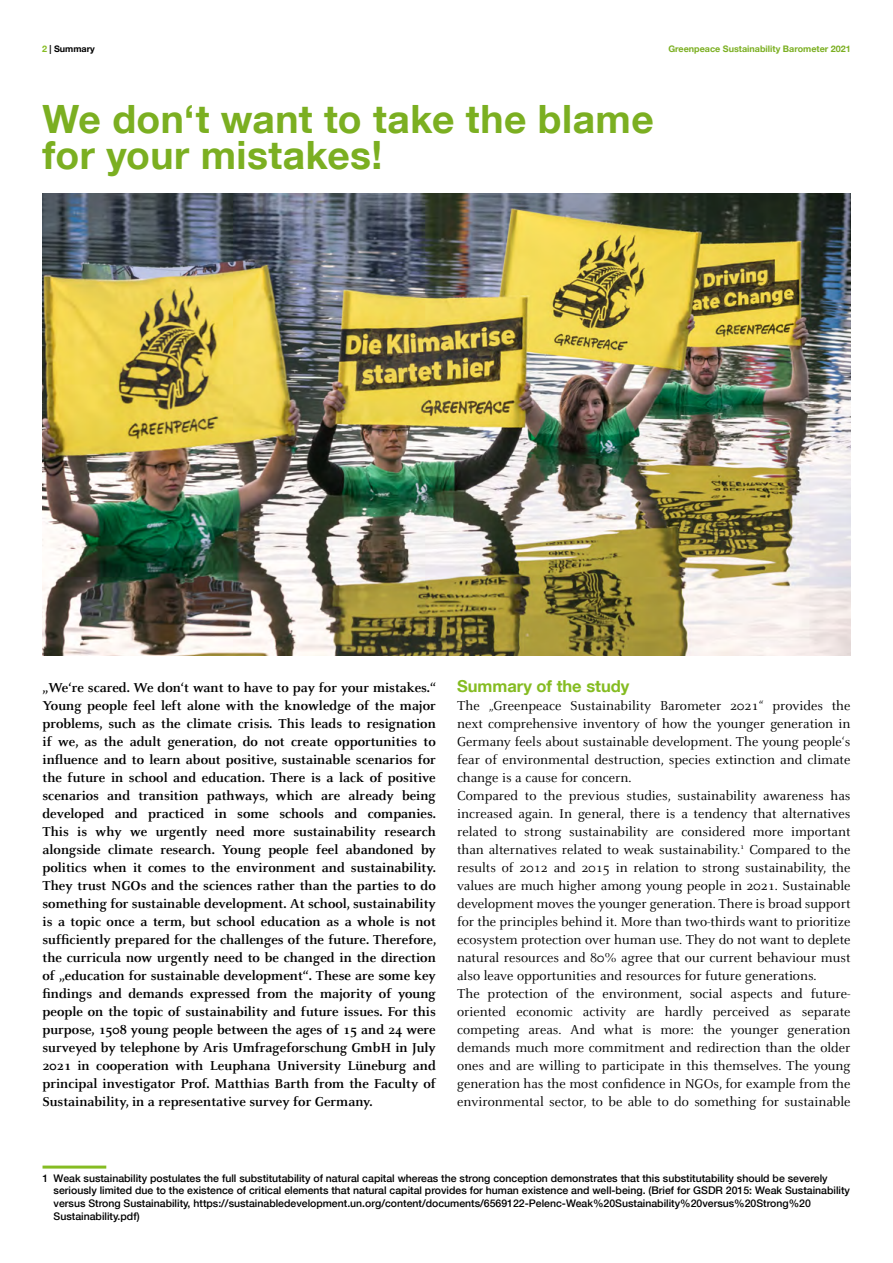
<style>
.page{position:relative;width:893px;height:1263px;background:#fff}
.page>*{position:absolute;margin:0;border:0;box-sizing:border-box;transform-origin:0 0}
.t1{font:700 39px/36px "Helvetica Neue LT Com";letter-spacing:.01em;color:#7baf21}
.t2{font:700 16.5px "Helvetica Neue LT Com";color:#85bc22}
.t3{font:700 14.25px/18px "Celeste";color:#000;text-align:justify}
.t4{font:14.25px/18px "Celeste";color:#000}
.t5{font:500 10.5px/12.8px "Helvetica Neue LT Com";color:#000}
.t6{font:700 9px "Helvetica Neue";color:#7baf21}
.t7{font:700 9px "Helvetica Neue";color:#000}
.s1{color:#85bc22}
</style>
<div class="page">
<img style="left:43px;top:194px;width:807px;height:461px">
<hr style="left:43px;top:1165px;width:63px;height:3px;background:#85bc22">
<p class="t7" style="left:42px;top:42px;width:54px"><span class="s1">2</span> | Summary</p>
<p class="t6" style="left:668px;top:42px;width:184px">Greenpeace Sustainability Barometer 2021</p>
<h1 class="t1" style="left:43px;top:100px;width:613px">We don‘t want to take the blame for your mistakes!</h1>
<p class="t3" style="left:43px;top:678px;width:395px">„We‘re scared. We don‘t want to have to pay for your mistakes.“ Young people feel left alone with the knowledge of the major problems, such as the climate crisis. This leads to resignation if we, as the adult generation, do not create opportunities to influence and to learn about positive, sustainable scenarios for the future in school and education. There is a lack of positive scenarios and transition pathways, which are already being developed and practiced in some schools and companies.<br>This is why we urgently need more sustainability research alongside climate research. Young people feel abandoned by politics when it comes to the environment and sustainability.<br>They trust NGOs and the sciences rather than the parties to do something for sustainable development. At school, sustainability is a topic once a term, but school education as a whole is not sufficiently prepared for the challenges of the future. Therefore, the curricula now urgently need to be changed in the direction of „education for sustainable development“. These are some key findings and demands expressed from the majority of young people on the topic of sustainability and future issues. For this purpose, 1508 young people between the ages of 15 and 24 were surveyed by telephone by Aris Umfrageforschung GmbH in July 2021 in cooperation with Leuphana University Lüneburg and principal investigator Prof. Matthias Barth from the Faculty of Sustainability, in a representative survey for Germany.</p>
<p class="t2" style="left:457px;top:675px;width:174px">Summary of the study</p>
<p class="t4" style="left:457px;top:697px;width:395px">The „Greenpeace Sustainability Barometer 2021“ provides the next comprehensive inventory of how the younger generation in Germany feels about sustainable development. The young people‘s fear of environmental destruction, species extinction and climate change is a cause for concern.<br>Compared to the previous studies, sustainability awareness has increased again. In general, there is a tendency that alternatives related to strong sustainability are considered more important than alternatives related to weak sustainability.<sup>1</sup> Compared to the results of 2012 and 2015 in relation to strong sustainability, the values are much higher among young people in 2021. Sustainable development moves the younger generation. There is broad support for the principles behind it. More than two-thirds want to prioritize ecosystem protection over human use. They do not want to deplete natural resources and 80% agree that our current behaviour must also leave opportunities and resources for future generations.<br>The protection of the environment, social aspects and future&shy;oriented economic activity are hardly perceived as separate competing areas. And what is more: the younger generation demands much more commitment and redirection than the older ones and are willing to participate in this themselves. The young generation has the most confidence in NGOs, for example from the environmental sector, to be able to do something for sustainable</p>
<p class="t5" style="left:54px;top:1171px;width:798px;text-indent:-11px">1 Weak sustainability postulates the full substitutability of natural capital whereas the strong conception demonstrates that this substitutability should be severely seriously limited due to the existence of critical elements that natural capital provides for human existence and well-being. (Brief for GSDR 2015: Weak Sustainability versus Strong Sustainability, https://sustainabledevelopment.un.org/content/documents/6569122-Pelenc-Weak%20Sustainability%20versus%20Strong%20<br>Sustainability.pdf)</p>
</div>
